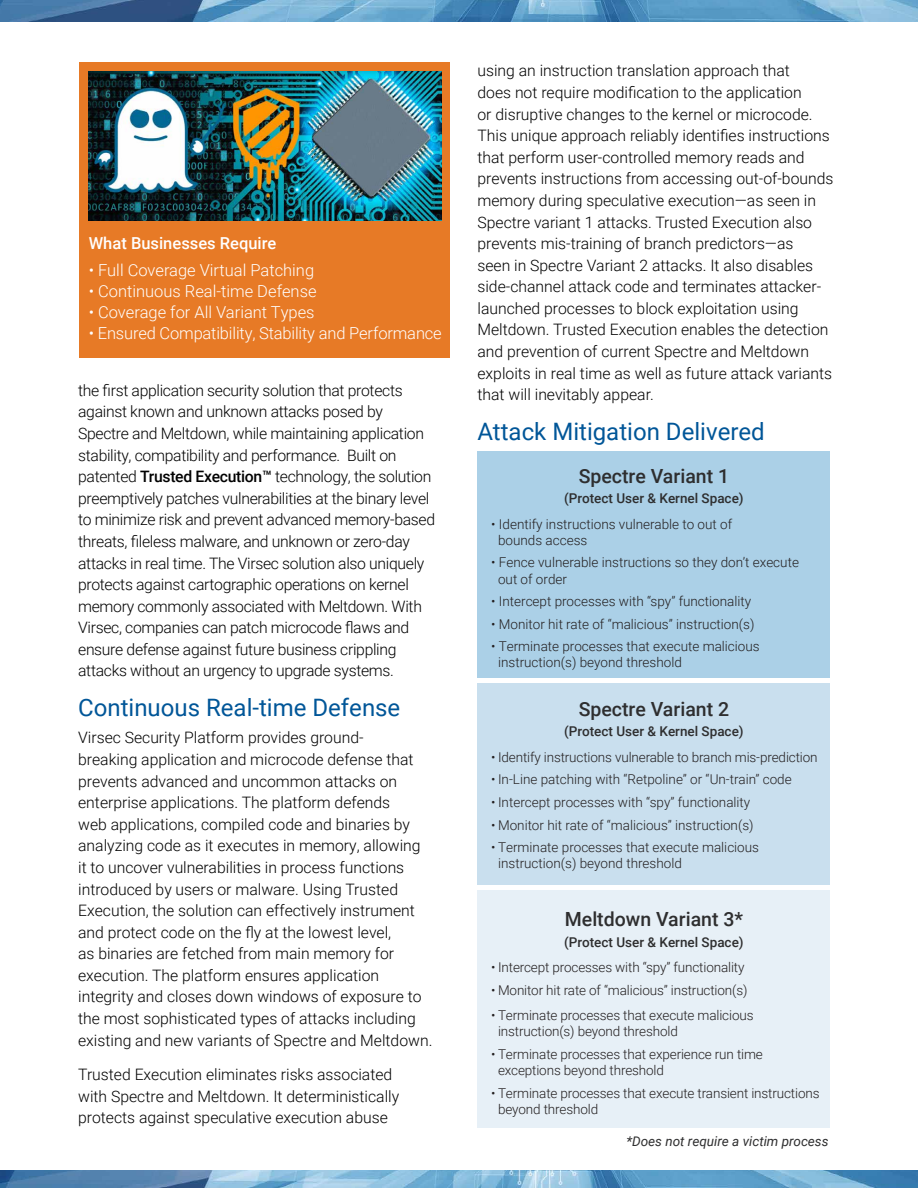
<style>
.page{position:relative;width:918px;height:1188px;background:#fff}
.page>*{position:absolute;margin:0;border:0;box-sizing:border-box;transform-origin:0 0}
.t1{font:24px "Roboto";color:#015698}
.t2{font:500 19.5px "Roboto";color:#2e2e2f}
.t3{font:300 16.5px "Roboto";color:#fff}
.t4{font:500 16.5px "Roboto";color:#fff}
.t5{font:300 15.75px/21.6px "Roboto";color:#000}
.t6{font:300 15.75px/21.6px "Roboto";letter-spacing:-.02em;color:#000}
.t7{font:300 13.5px/16.2px "Roboto";color:#231f20}
.t8{font:500 13.5px "Roboto";color:#2e2e2f}
.t9{font:italic 13.5px "Roboto";color:#2e2e2f}
.s1{font-weight:500}
</style>
<div class="page">
<div style="left:79px;top:62px;width:371px;height:296px;background:#e77a26"></div>
<img style="left:0;top:0;width:918px;height:22px">
<img style="left:89px;top:72px;width:353px;height:148px">
<div style="left:478px;top:451px;width:352px;height:227px;background:#abd0e7"></div>
<div style="left:478px;top:683px;width:352px;height:202px;background:#c9dfee"></div>
<div style="left:478px;top:890px;width:352px;height:238px;background:#e7f0f7"></div>
<img style="left:0;top:1170px;width:918px;height:18px">
<p class="t4" style="left:89px;top:231px;width:189px">What Businesses Require</p>
<p class="t3" style="left:89px;top:258px;width:227px">• Full Coverage Virtual Patching</p>
<p class="t3" style="left:89px;top:279px;width:229px">• Continuous Real-time Defense</p>
<p class="t3" style="left:89px;top:300px;width:227px">• Coverage for All Variant Types</p>
<p class="t3" style="left:89px;top:321px;width:354px">• Ensured Compatibility, Stability and Performance</p>
<p class="t6" style="left:78px;top:379px;width:358px">the first application security solution that protects against known and unknown attacks posed by Spectre and Meltdown, while maintaining application stability, compatibility and performance. Built on patented <span class="s1">Trusted Execution™</span> technology, the solution preemptively patches vulnerabilities at the binary level to minimize risk and prevent advanced memory-based threats, fileless malware, and unknown or zero-day attacks in real time. The Virsec solution also uniquely protects against cartographic operations on kernel memory commonly associated with Meltdown. With Virsec, companies can patch microcode flaws and ensure defense against future business crippling attacks without an urgency to upgrade systems.</p>
<h1 class="t1" style="left:78px;top:691px;width:324px">Continuous Real-time Defense</h1>
<p class="t5" style="left:78px;top:726px;width:356px">Virsec Security Platform provides ground-<br>breaking application and microcode defense that prevents advanced and uncommon attacks on enterprise applications. The platform defends<br>web applications, compiled code and binaries by analyzing code as it executes in memory, allowing it to uncover vulnerabilities in process functions introduced by users or malware. Using Trusted Execution, the solution can effectively instrument and protect code on the fly at the lowest level,<br>as binaries are fetched from main memory for execution. The platform ensures application integrity and closes down windows of exposure to the most sophisticated types of attacks including existing and new variants of Spectre and Meltdown.</p>
<p class="t5" style="left:78px;top:1063px;width:323px">Trusted Execution eliminates risks associated with Spectre and Meltdown. It deterministically protects against speculative execution abuse</p>
<p class="t5" style="left:477px;top:59px;width:358px">using an instruction translation approach that<br>does not require modification to the application<br>or disruptive changes to the kernel or microcode.<br>This unique approach reliably identifies instructions that perform user-controlled memory reads and prevents instructions from accessing out-of-bounds memory during speculative execution—as seen in Spectre variant 1 attacks. Trusted Execution also prevents mis-training of branch predictors—as<br>seen in Spectre Variant 2 attacks. It also disables side-channel attack code and terminates attacker&shy;launched processes to block exploitation using Meltdown. Trusted Execution enables the detection and prevention of current Spectre and Meltdown exploits in real time as well as future attack variants that will inevitably appear.</p>
<h1 class="t1" style="left:478px;top:415px;width:289px">Attack Mitigation Delivered</h1>
<p class="t2" style="left:579px;top:462px;width:152px">Spectre Variant 1</p>
<p class="t8" style="left:564px;top:489px;width:181px">(Protect User &amp; Kernel Space)</p>
<p class="t7" style="left:498px;top:515px;width:236px;text-indent:-7px">• Identify instructions vulnerable to out of bounds access</p>
<p class="t7" style="left:498px;top:554px;width:302px;text-indent:-7px">• Fence vulnerable instructions so they don’t execute out of order</p>
<p class="t7" style="left:491px;top:593px;width:261px">• Intercept processes with “spy” functionality</p>
<p class="t7" style="left:491px;top:615px;width:265px">• Monitor hit rate of “malicious” instruction(s)</p>
<p class="t7" style="left:498px;top:638px;width:263px;text-indent:-7px">• Terminate processes that execute malicious instruction(s) beyond threshold</p>
<p class="t2" style="left:579px;top:696px;width:152px">Spectre Variant 2</p>
<p class="t8" style="left:564px;top:722px;width:181px">(Protect User &amp; Kernel Space)</p>
<p class="t7" style="left:491px;top:749px;width:328px">• Identify instructions vulnerable to branch mis-prediction</p>
<p class="t7" style="left:491px;top:771px;width:302px">• In-Line patching with “Retpoline” or “Un-train” code</p>
<p class="t7" style="left:491px;top:794px;width:261px">• Intercept processes with “spy” functionality</p>
<p class="t7" style="left:491px;top:816px;width:264px">• Monitor hit rate of “malicious” instruction(s)</p>
<p class="t7" style="left:498px;top:839px;width:263px;text-indent:-7px">• Terminate processes that execute malicious instruction(s) beyond threshold</p>
<p class="t2" style="left:565px;top:906px;width:180px">Meltdown Variant 3*</p>
<p class="t8" style="left:564px;top:932px;width:181px">(Protect User &amp; Kernel Space)</p>
<p class="t7" style="left:491px;top:959px;width:255px">• Intercept processes with “spy” functionality</p>
<p class="t7" style="left:491px;top:981px;width:258px">• Monitor hit rate of “malicious” instruction(s)</p>
<p class="t7" style="left:498px;top:1007px;width:257px;text-indent:-7px">• Terminate processes that execute malicious instruction(s) beyond threshold</p>
<p class="t7" style="left:498px;top:1046px;width:266px;text-indent:-7px">• Terminate processes that experience run time exceptions beyond threshold</p>
<p class="t7" style="left:498px;top:1084px;width:323px;text-indent:-7px">• Terminate processes that execute transient instructions beyond threshold</p>
<p class="t9" style="left:626px;top:1132px;width:204px">*Does not require a victim process</p>
</div>
